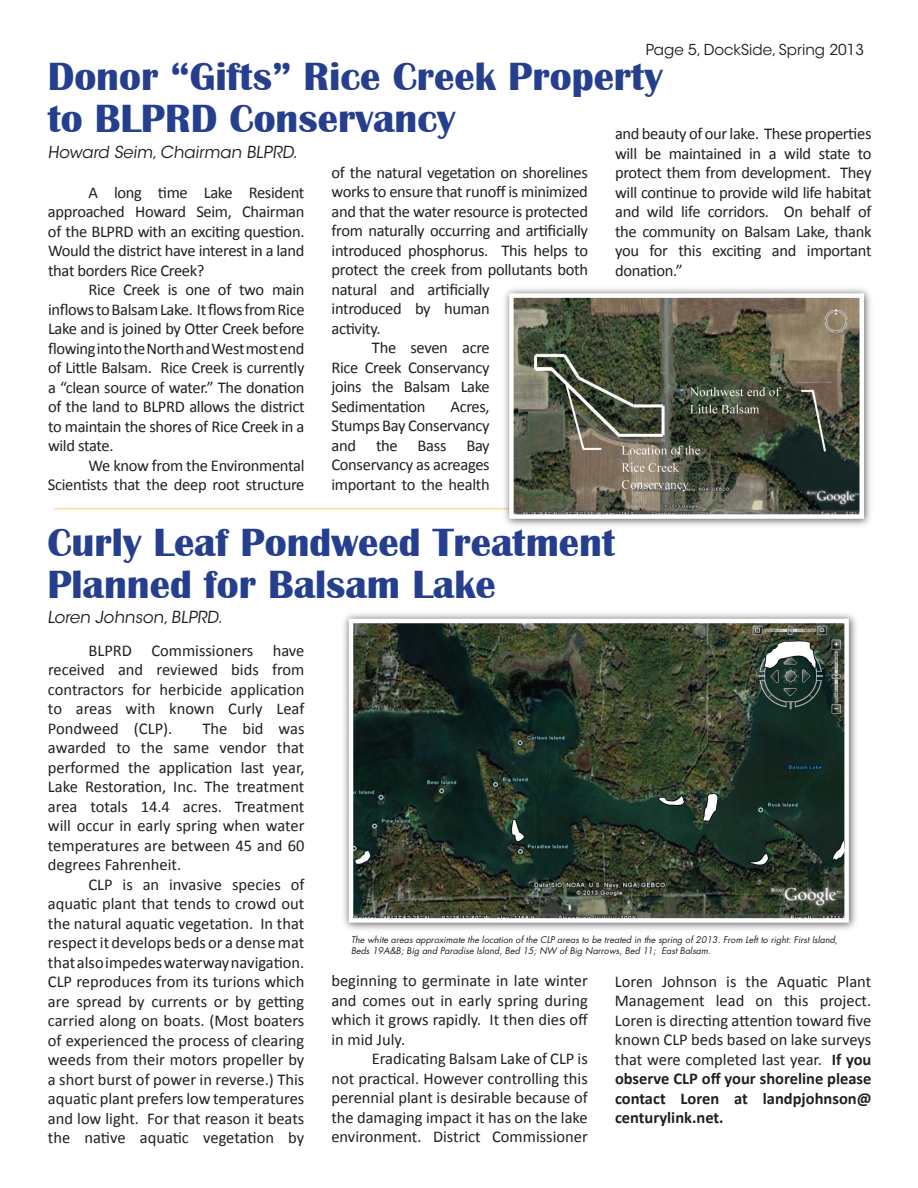
<style>
.page{position:relative;width:918px;height:1188px;background:#fff}
.page>*{position:absolute;margin:0;border:0;box-sizing:border-box;transform-origin:0 0}
.t1{font:700 40.5px/42px "Britannic";color:#253f8e}
.t2{font:16.5px/19.5px "Calibri";letter-spacing:-.02em;color:#231f20;text-align:justify}
.t3{font:16.5px "ITC Avant Garde Std";color:#231f20}
.t4{font:15px "ITC Avant Garde Std";color:#231f20}
.t5{font:italic 9px/10.8px "Futura";color:#231f20}
.s1{font-weight:700}
</style>
<div class="page">
<div style="left:341px;top:611px;width:518px;height:322px;background:#231f20;opacity:.75"></div>
<img style="left:354px;top:624px;width:490px;height:294px">
<div style="left:349px;top:619px;width:500px;height:304px;border:4px solid #fff"></div>
<hr style="left:54px;top:508px;width:810px;height:1px;background:#fadd96">
<div style="left:501px;top:285px;width:374px;height:244px;background:#231f20;opacity:.75"></div>
<img style="left:514px;top:298px;width:345px;height:216px">
<div style="left:509px;top:293px;width:355px;height:226px;border:4px solid #fff"></div>
<p class="t4" style="left:646px;top:40px;width:220px">Page 5, DockSide, Spring 2013</p>
<h1 class="t1" style="left:48px;top:56px;width:616px">Donor “Gifts” Rice Creek Property to BLPRD Conservancy</h1>
<p class="t3" style="left:48px;top:142px;width:254px">Howard Seim,Chairman BLPRD.</p>
<p class="t2" style="left:615px;top:123px;width:258px">and beauty of our lake. These properties will be maintained in a wild state to protect them from development. They will continue to provide wild life habitat and wild life corridors. On behalf of the community on Balsam Lake, thank you for this exciting and important donation.”</p>
<p class="t2" style="left:331px;top:162px;width:258px">of the natural vegetation on shorelines</p>
<p class="t2" style="left:331px;top:181px;width:258px">works to ensure that runoff is minimized</p>
<p class="t2" style="left:332px;top:201px;width:258px">and that the water resource is protected</p>
<p class="t2" style="left:332px;top:220px;width:258px">from naturally occurring and artificially</p>
<p class="t2" style="left:332px;top:240px;width:258px">introduced phosphorus. This helps to</p>
<p class="t2" style="left:332px;top:259px;width:258px">protect the creek from pollutants both</p>
<p class="t2" style="left:332px;top:279px;width:160px">natural and artificially</p>
<p class="t2" style="left:332px;top:298px;width:160px">introduced by human</p>
<p class="t2" style="left:332px;top:318px;width:51px">activity.</p>
<p class="t2" style="left:372px;top:337px;width:119px">The seven acre</p>
<p class="t2" style="left:332px;top:357px;width:160px">Rice Creek Conservancy</p>
<p class="t2" style="left:332px;top:376px;width:160px">joins the Balsam Lake</p>
<p class="t2" style="left:332px;top:396px;width:96px">Sedimentation</p>
<p class="t2" style="left:48px;top:182px;width:258px;text-indent:41px">A long time Lake Resident approached Howard Seim, Chairman of the BLPRD with an exciting question.<br>Would the district have interest in a land that borders Rice Creek?</p>
<p class="t2" style="left:48px;top:279px;width:258px;text-indent:41px">Rice Creek is one of two main inflowstoBalsamLake. ItflowsfromRice Lake and is joined by Otter Creek before flowingintotheNorthandWestmostend of Little Balsam. Rice Creek is currently a “clean source of water.” The donation of the land to BLPRD allows the district to maintain the shores of Rice Creek in a wild state.</p>
<p class="t2" style="left:48px;top:455px;width:258px;text-align:right">We know from the Environmental<br>Scientists that the deep root structure</p>
<p class="t2" style="left:331px;top:396px;width:160px;text-indent:119px">Acres, Stumps Bay Conservancy and the Bass Bay Conservancy as acreages important to the health</p>
<h1 class="t1" style="left:47px;top:522px;width:569px">Curly Leaf Pondweed Treatment<br>Planned for Balsam Lake</h1>
<p class="t3" style="left:47px;top:607px;width:179px">Loren Johnson,BLPRD.</p>
<p class="t2" style="left:48px;top:640px;width:258px;text-indent:41px">BLPRD Commissioners have received and reviewed bids from contractors for herbicide application to areas with known Curly Leaf Pondweed (CLP).</p>
<p class="t2" style="left:48px;top:718px;width:258px;text-indent:154px">The bid was awarded to the same vendor that performed the application last year, Lake Restoration, Inc. The treatment area totals 14.4 acres. Treatment will occur in early spring when water temperatures are between 45 and 60 degrees Fahrenheit.</p>
<p class="t2" style="left:48px;top:874px;width:258px;text-indent:41px">CLP is an invasive species of aquatic plant that tends to crowd out the natural aquatic vegetation. In that respectit develops beds or a densemat thatalsoimpedeswaterwaynavigation.<br>CLP reproduces from its turions which are spread by currents or by getting carried along on boats. (Most boaters of experienced the process of clearing weeds from their motors propeller by a short burst of power in reverse.) This aquatic plant prefers low temperatures and low light. For that reason it beats the native aquatic vegetation by</p>
<p class="t5" style="left:351px;top:934px;width:488px">The white areas approximate the location of the CLP areas to be treated in the spring of 2013. From Left to right: First Island,<br>Beds 19A&amp;B; Big and Paradise Island, Bed 15; NW of Big Narrows, Bed 11; East Balsam.</p>
<p class="t2" style="left:331px;top:970px;width:258px">beginning to germinate in late winter and comes out in early spring during which it grows rapidly. It then dies off in mid July.</p>
<p class="t2" style="left:331px;top:1048px;width:258px;text-indent:41px">Eradicating Balsam Lake of CLP is not practical. However controlling this perennial plant is desirable because of the damaging impact it has on the lake environment. District Commissioner</p>
<p class="t2" style="left:615px;top:971px;width:258px">Loren Johnson is the Aquatic Plant Management lead on this project.<br>Loren is directing attention toward five known CLP beds based on lake surveys that were completed last year. <span class="s1">If you observe CLP off your shoreline please contact Loren at landpjohnson@ centurylink.net.</span></p>
</div>
